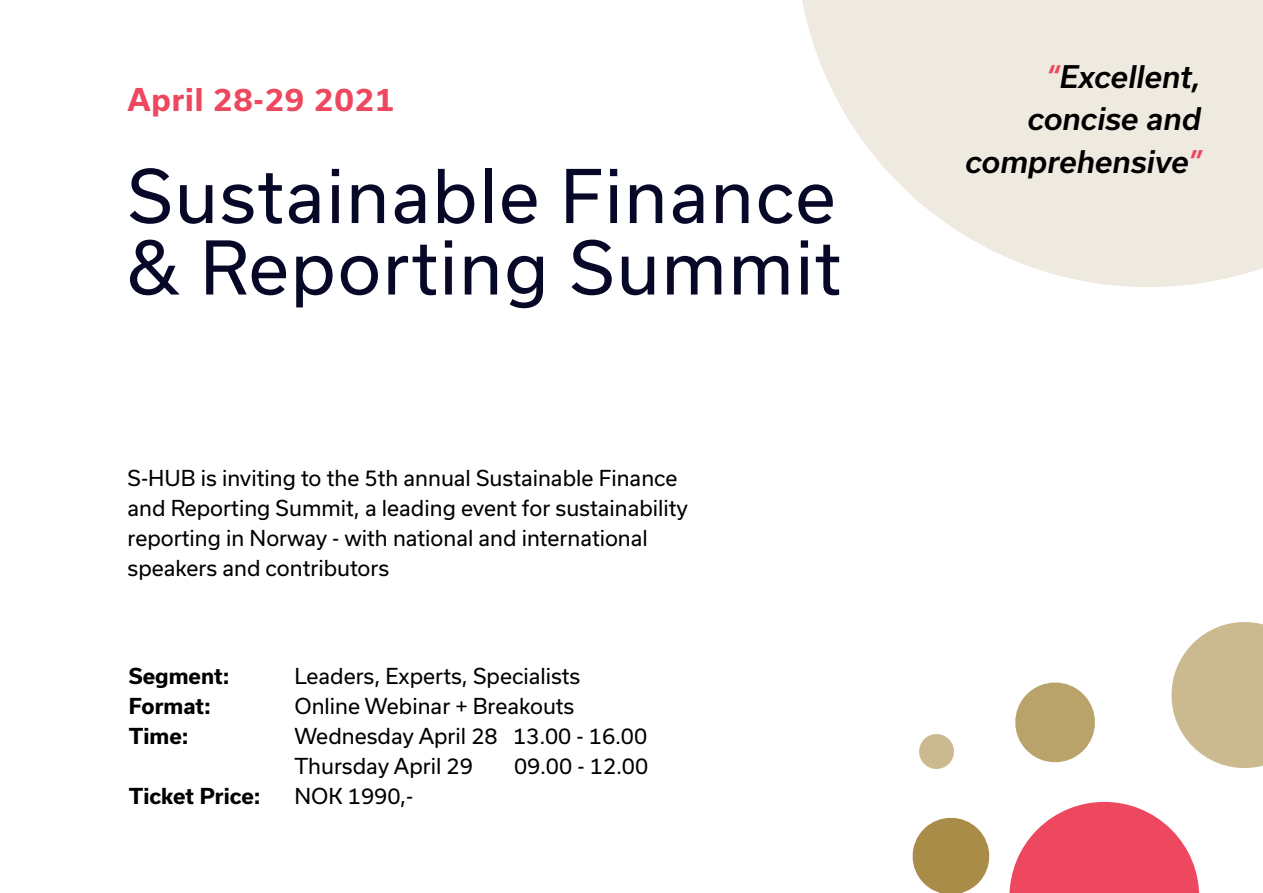
<style>
.page{position:relative;width:1263px;height:893px;background:#fff}
.page>*{position:absolute;margin:0;border:0;box-sizing:border-box;transform-origin:0 0}
.t1{font:70.5px/71.6px "Usual";letter-spacing:.025em;color:#070728}
.t2{font:700 30px "Usual";letter-spacing:.025em;color:#ed4860}
.t3{font:italic 500 29.7px/42.6px "Usual";color:#000;text-align:right}
.t4{font:21px/30px "Usual";color:#000}
.t5{font:700 21px/30px "Usual";color:#000}
.s1{color:#ed4860}
</style>
<div class="page">
<svg style="left:802px;top:0;width:461px;height:287px;fill:#efeae0"></svg>
<svg style="left:912px;top:622px;width:351px;height:271px"></svg>
<h2 class="t2" style="left:128px;top:82px;width:268px">April 28-29 2021</h2>
<h1 class="t1" style="left:128px;top:161px;width:715px">Sustainable Finance &amp; Reporting Summit</h1>
<p class="t4" style="left:128px;top:463px;width:562px">S-HUB is inviting to the 5th annual Sustainable Finance and Reporting Summit, a leading event for sustainability reporting in Norway - with national and international speakers and contributors</p>
<p class="t5" style="left:129px;top:661px;width:102px">Segment:<br>Format:<br>Time:</p>
<p class="t5" style="left:129px;top:781px;width:133px">Ticket Price:</p>
<p class="t4" style="left:294px;top:661px;width:354px">Leaders, Experts, Specialists<br>Online Webinar + Breakouts<br>Wednesday April 28 13.00 - 16.00<br>Thursday April 29</p>
<p class="t4" style="left:514px;top:751px;width:136px">09.00 - 12.00</p>
<p class="t4" style="left:294px;top:781px;width:121px">NOK 1990,-</p>
<h3 class="t3" style="left:965px;top:55px;width:238px"><span class="s1">“</span>Excellent, concise and comprehensive<span class="s1">”</span></h3>
</div>
